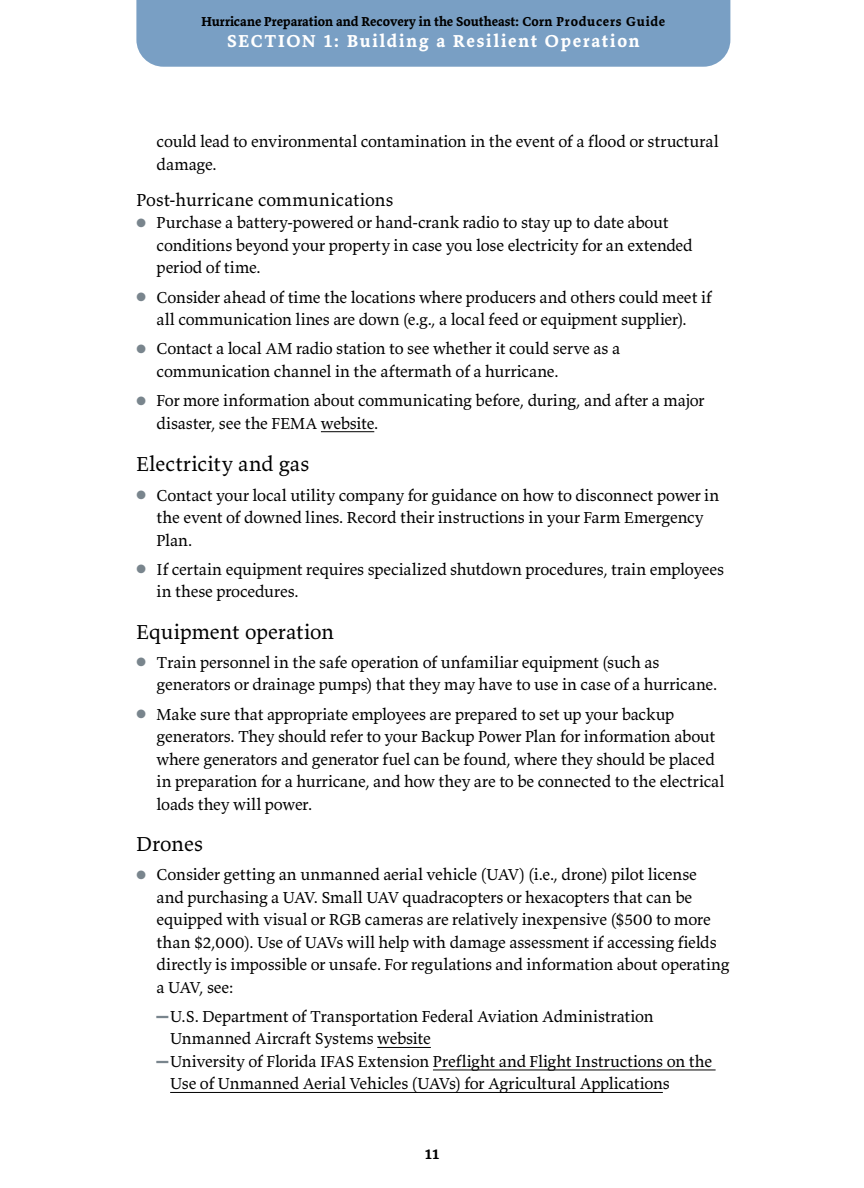
<style>
.page{position:relative;width:864px;height:1188px;background:#fff}
.page>*{position:absolute;margin:0;border:0;box-sizing:border-box;transform-origin:0 0}
.t1{font:21px "Valkyrie T3";letter-spacing:.005em;color:#000}
.t2{font:700 18px "Valkyrie T3";letter-spacing:.095em;color:#fff}
.t3{font:18px "Valkyrie T3";letter-spacing:.005em;color:#000}
.t4{font:16.5px/22.5px "Valkyrie T3";letter-spacing:-.01em;color:#000}
.t5{font:700 15px "Valkyrie T3";color:#000}
.t6{font:700 13.5px "Valkyrie T3";letter-spacing:.005em;color:#000}
.s1{color:#79858d}
.s2{font-family:"Times New Roman";font-size:12px;color:#79858d}
</style>
<div class="page">
<div style="left:136px;top:0;width:594px;height:67px;background:#799fc4"></div>
<hr style="left:321px;top:431px;width:53px;height:1px;background:#000">
<hr style="left:377px;top:1047px;width:54px;height:1px;background:#000">
<hr style="left:433px;top:1070px;width:283px;height:1px;background:#000">
<hr style="left:170px;top:1092px;width:493px;height:1px;background:#000">
<p class="t6" style="left:202px;top:13px;width:465px">Hurricane Preparation and Recovery in the Southeast: Corn Producers Guide</p>
<p class="t2" style="left:227px;top:29px;width:414px">SECTION 1: Building a Resilient Operation</p>
<p class="t4" style="left:157px;top:130px;width:564px">could lead to environmental contamination in the event of a flood or structural damage.</p>
<p class="t3" style="left:136px;top:188px;width:259px">Post-hurricane communications</p>
<p class="t4" style="left:157px;top:211px;width:538px;text-indent:-20px"><span class="s1">●</span> Purchase a battery-powered or hand-crank radio to stay up to date about conditions beyond your property in case you lose electricity for an extended period of time.</p>
<p class="t4" style="left:136px;top:285px;width:577px;text-align:center"><span class="s1">●</span> Consider ahead of time the locations where producers and others could meet if all communication lines are down (e.g., a local feed or equipment supplier).</p>
<p class="t4" style="left:157px;top:337px;width:465px;text-indent:-20px"><span class="s1">●</span> Contact a local AM radio station to see whether it could serve as a communication channel in the aftermath of a hurricane.</p>
<p class="t4" style="left:157px;top:389px;width:549px;text-indent:-20px"><span class="s1">●</span> For more information about communicating before, during, and after a major disaster, see the FEMA website.</p>
<p class="t1" style="left:136px;top:451px;width:175px">Electricity and gas</p>
<p class="t4" style="left:157px;top:483px;width:564px;text-indent:-20px"><span class="s1">●</span> Contact your local utility company for guidance on how to disconnect power in the event of downed lines. Record their instructions in your Farm Emergency<br>Plan.</p>
<p class="t4" style="left:157px;top:558px;width:569px;text-indent:-20px"><span class="s1">●</span> If certain equipment requires specialized shutdown procedures, train employees in these procedures.</p>
<p class="t1" style="left:136px;top:618px;width:199px">Equipment operation</p>
<p class="t4" style="left:157px;top:651px;width:562px;text-indent:-20px"><span class="s1">●</span> Train personnel in the safe operation of unfamiliar equipment (such as generators or drainage pumps) that they may have to use in case of a hurricane.</p>
<p class="t4" style="left:157px;top:702px;width:569px;text-indent:-20px"><span class="s1">●</span> Make sure that appropriate employees are prepared to set up your backup generators. They should refer to your Backup Power Plan for information about where generators and generator fuel can be found, where they should be placed in preparation for a hurricane, and how they are to be connected to the electrical loads they will power.</p>
<p class="t1" style="left:136px;top:830px;width:68px">Drones</p>
<p class="t4" style="left:157px;top:863px;width:574px;text-indent:-20px"><span class="s1">●</span> Consider getting an unmanned aerial vehicle (UAV) (i.e., drone) pilot license<br>and purchasing a UAV. Small UAV quadracopters or hexacopters that can be equipped with visual or RGB cameras are relatively inexpensive ($500 to more than $2,000). Use of UAVs will help with damage assessment if accessing fields directly is impossible or unsafe. For regulations and information about operating a UAV, see:</p>
<p class="t4" style="left:157px;top:1005px;width:498px"><span class="s2">▬</span>U.S. Department of Transportation Federal Aviation Administration</p>
<p class="t4" style="left:170px;top:1027px;width:262px">Unmanned Aircraft Systems website</p>
<p class="t4" style="left:157px;top:1050px;width:557px"><span class="s2">▬</span>University of Florida IFAS Extension Preflight and Flight Instructions on the</p>
<p class="t4" style="left:170px;top:1072px;width:501px">Use of Unmanned Aerial Vehicles (UAVs) for Agricultural Applications</p>
<p class="t5" style="left:425px;top:1144px;width:16px">11</p>
</div>
